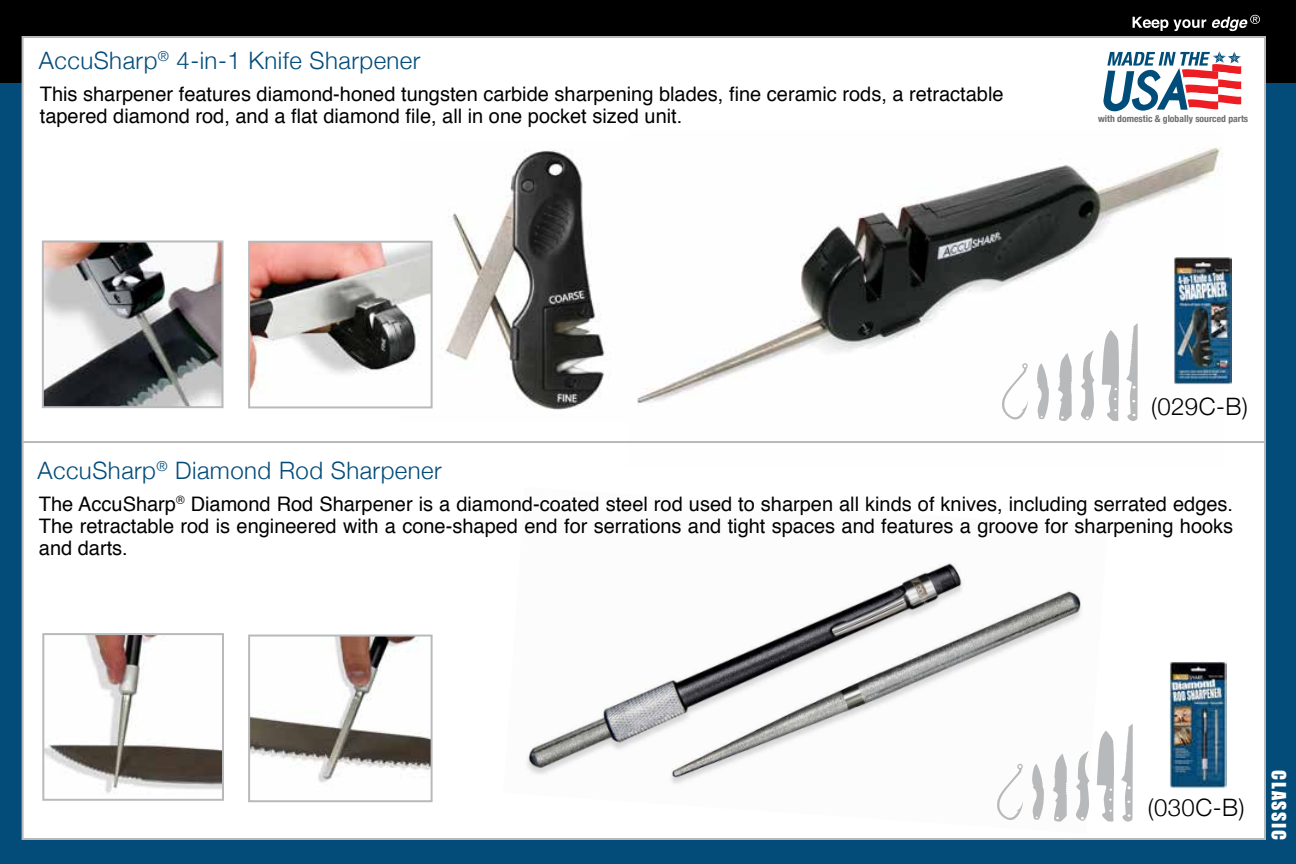
<style>
.page{position:relative;width:1296px;height:864px;background:#fff}
.page>*{position:absolute;margin:0;border:0;box-sizing:border-box;transform-origin:0 0}
.t1{font:300 24px "Helvetica Neue";letter-spacing:.02em;color:#034c7a}
.t2{font:300 24px "Helvetica Neue";letter-spacing:.02em;color:#000}
.t3{font:20px/22px "Helvetica";color:#000;text-align:justify}
.t4{font:18px "Impact";letter-spacing:.09em;color:#fff}
.t5{font:700 condensed 9.6px "Helvetica Neue";color:#6d6e71}
</style>
<div class="page">
<div style="left:0;top:0;width:1296px;height:120px;background:#000"></div>
<div style="left:0;top:83px;width:1296px;height:781px;background:#034c7a"></div>
<div style="left:22px;top:36px;width:1244px;height:804px;background:#fff;border:2px solid #b7b9bb"></div>
<svg style="left:1133px;top:17px;width:73px;height:14px"></svg>
<svg style="left:1212px;top:15px;width:48px;height:16px"></svg>
<img style="left:526px;top:563px;width:556px;height:221px">
<img style="left:637px;top:147px;width:585px;height:274px">
<hr style="left:23px;top:441px;width:1242px;height:2px;background:#b7b9bb">
<img style="left:1173px;top:256px;width:58px;height:129px">
<img style="left:45px;top:243px;width:176px;height:162px">
<div style="left:42px;top:240px;width:182px;height:168px;border:2px solid #b7b9bb"></div>
<svg style="left:1058px;top:353px;width:14px;height:68px"></svg>
<svg style="left:1037px;top:363px;width:12px;height:56px"></svg>
<svg style="left:1080px;top:350px;width:14px;height:70px"></svg>
<svg style="left:1126px;top:323px;width:12px;height:98px"></svg>
<svg style="left:1102px;top:330px;width:18px;height:91px"></svg>
<img style="left:400px;top:150px;width:205px;height:260px">
<svg style="left:1002px;top:363px;width:26px;height:57px"></svg>
<svg style="left:1103px;top:51px;width:138px;height:60px"></svg>
<img style="left:251px;top:244px;width:179px;height:161px">
<div style="left:248px;top:241px;width:185px;height:167px;border:2px solid #b7b9bb"></div>
<img style="left:1169px;top:661px;width:57px;height:128px">
<svg style="left:1053px;top:754px;width:14px;height:68px"></svg>
<svg style="left:1032px;top:764px;width:13px;height:56px"></svg>
<svg style="left:1075px;top:751px;width:15px;height:70px"></svg>
<svg style="left:1121px;top:724px;width:12px;height:98px"></svg>
<svg style="left:1097px;top:731px;width:17px;height:91px"></svg>
<svg style="left:997px;top:764px;width:26px;height:56px"></svg>
<img style="left:45px;top:636px;width:176px;height:158px">
<div style="left:42px;top:633px;width:182px;height:168px;border:2px solid #b7b9bb"></div>
<img style="left:251px;top:638px;width:179px;height:145px">
<div style="left:248px;top:635px;width:185px;height:167px;border:2px solid #b7b9bb"></div>
<p class="t1" style="left:39px;top:41px;width:383px">AccuSharp<sup>®</sup> 4-in-1 Knife Sharpener</p>
<p class="t3" style="left:40px;top:83px;width:965px">This sharpener features diamond-honed tungsten carbide sharpening blades, fine ceramic rods, a retractable tapered diamond rod, and a flat diamond file, all in one pocket sized unit.</p>
<p class="t5" style="left:1098px;top:111px;width:152px">with domestic &amp; globally sourced parts</p>
<p class="t1" style="left:38px;top:452px;width:406px">AccuSharp<sup>®</sup> Diamond Rod Sharpener</p>
<p class="t2" style="left:1151px;top:387px;width:98px">(029C-B)</p>
<p class="t3" style="left:39px;top:493px;width:1196px">The AccuSharp<sup>®</sup> Diamond Rod Sharpener is a diamond-coated steel rod used to sharpen all kinds of knives, including serrated edges.<br>The retractable rod is engineered with a cone-shaped end for serrations and tight spaces and features a groove for sharpening hooks and darts.</p>
<p class="t2" style="left:1148px;top:788px;width:98px">(030C-B)</p>
<p class="t4" style="left:1293px;top:770px;width:71px;rotate:90deg">CLASSIC</p>
</div>
